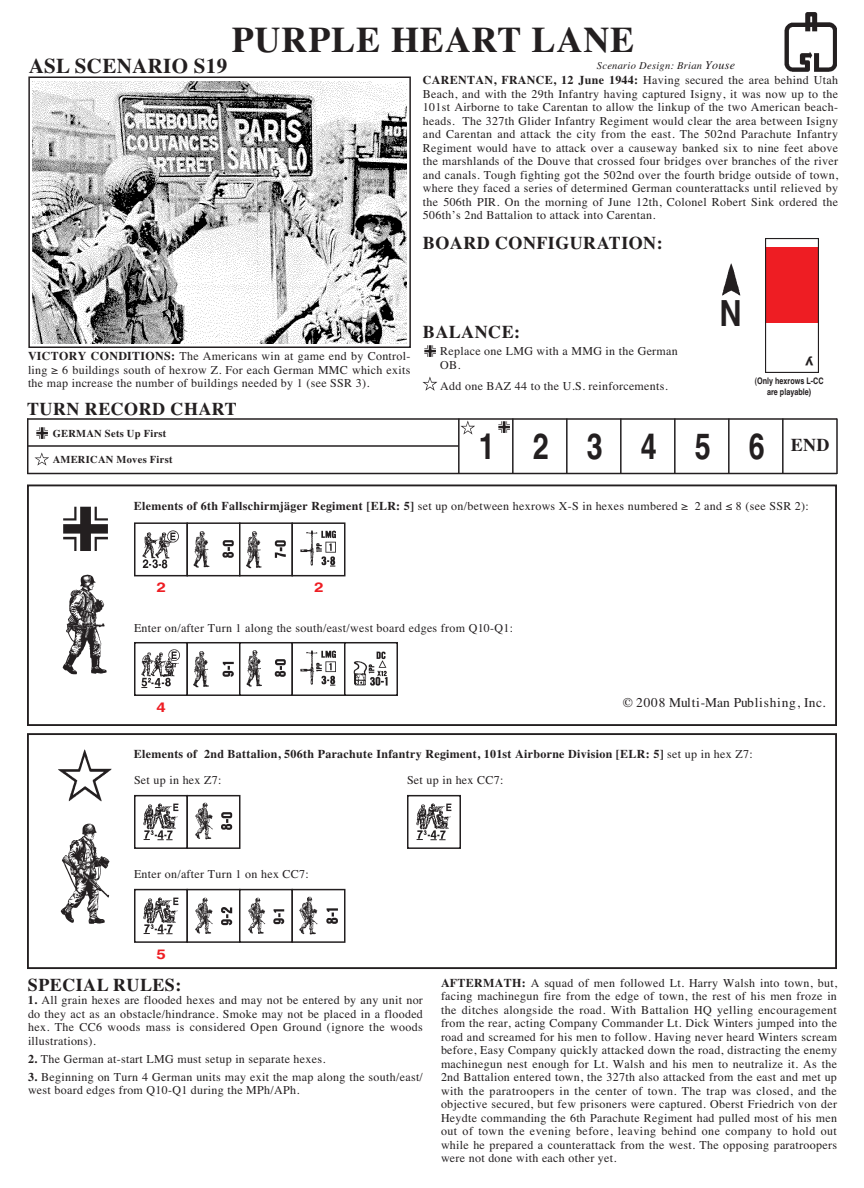
<style>
.page{position:relative;width:864px;height:1188px;background:#fff}
.page>*{position:absolute;margin:0;border:0;box-sizing:border-box;transform-origin:0 0}
.t1{font:700 36px "Times";letter-spacing:.025em;color:#231f20}
.t2{font:700 36px "Helvetica";letter-spacing:1.32em;color:#231f20;scale:.8 1}
.t3{font:700 36px "Helvetica";letter-spacing:1.32em;color:#231f20;scale:.85 1}
.t4{font:700 21px "Times";letter-spacing:.015em;color:#231f20}
.t5{font:700 18px "Times";letter-spacing:.025em;color:#231f20}
.t6{font:13.5px "Times";letter-spacing:.055em;color:#231f20}
.t7{font:700 13.5px "Helvetica";color:#ee1d23;scale:1.25 1}
.t8{font:12px/13.5px "Times";letter-spacing:.025em;color:#231f20;text-align:justify}
.t9{font:700 12px "Times";letter-spacing:.025em;color:#231f20}
.t10{font:700 12px "Helvetica";color:#231f20;scale:1.25 1}
.t11{font:700 10.5px "Times";letter-spacing:.025em;color:#231f20}
.t12{font:italic 10.5px "Times";letter-spacing:.025em;color:#231f20}
.t13{font:700 9px/10.5px "Helvetica";color:#231f20;text-align:center;scale:.8 1}
.s1{font-weight:700}
.s2{font-size:12px}
.s3{font-weight:400}
</style>
<div class="page">
<div style="left:766px;top:248px;width:52px;height:75px;background:#ee1d23"></div>
<hr style="left:27px;top:418px;width:810px;height:2px;background:#231f20">
<hr style="left:28px;top:445px;width:431px;height:2px;background:#231f20">
<hr style="left:27px;top:473px;width:810px;height:1px;background:#231f20">
<hr style="left:27px;top:418px;width:1px;height:56px;background:#231f20">
<hr style="left:836px;top:418px;width:2px;height:56px;background:#231f20">
<hr style="left:782px;top:418px;width:2px;height:56px;background:#231f20">
<hr style="left:728px;top:418px;width:2px;height:56px;background:#231f20">
<hr style="left:674px;top:418px;width:2px;height:56px;background:#231f20">
<hr style="left:620px;top:418px;width:2px;height:56px;background:#231f20">
<hr style="left:566px;top:418px;width:2px;height:56px;background:#231f20">
<hr style="left:512px;top:418px;width:2px;height:56px;background:#231f20">
<hr style="left:458px;top:418px;width:2px;height:56px;background:#231f20">
<div style="left:27px;top:484px;width:810px;height:242px;border:2px solid #231f20"></div>
<img style="left:784px;top:12px;width:53px;height:60px">
<div style="left:765px;top:238px;width:54px;height:135px;border:1px solid #231f20"></div>
<img style="left:722px;top:263px;width:19px;height:33px">
<img style="left:63px;top:506px;width:45px;height:45px">
<img style="left:424px;top:345px;width:12px;height:12px">
<img style="left:423px;top:377px;width:14px;height:14px">
<svg style="left:461px;top:421px;width:13px;height:13px"></svg>
<svg style="left:498px;top:421px;width:12px;height:12px"></svg>
<svg style="left:36px;top:427px;width:12px;height:12px"></svg>
<img style="left:35px;top:452px;width:13px;height:14px">
<div style="left:29px;top:77px;width:381px;height:270px;background:linear-gradient(to right,#fff,#fff)"></div>
<div style="left:28px;top:76px;width:383px;height:272px;border:2px solid #231f20"></div>
<img style="left:33px;top:81px;width:373px;height:263px">
<img style="left:62px;top:575px;width:45px;height:100px">
<div style="left:27px;top:733px;width:810px;height:236px;border:2px solid #231f20"></div>
<img style="left:58px;top:749px;width:54px;height:53px">
<img style="left:60px;top:824px;width:50px;height:100px">
<img style="left:142px;top:530px;width:37px;height:38px">
<div style="left:134px;top:522px;width:54px;height:54px;border:2px solid #231f20"></div>
<img style="left:193px;top:531px;width:41px;height:37px">
<div style="left:186px;top:522px;width:54px;height:54px;border:2px solid #231f20"></div>
<img style="left:246px;top:531px;width:40px;height:37px">
<div style="left:239px;top:522px;width:54px;height:54px;border:2px solid #231f20"></div>
<img style="left:301px;top:530px;width:35px;height:37px">
<div style="left:291px;top:522px;width:54px;height:54px;border:2px solid #231f20"></div>
<img style="left:141px;top:649px;width:39px;height:39px">
<div style="left:134px;top:642px;width:54px;height:54px;border:2px solid #231f20"></div>
<img style="left:193px;top:651px;width:41px;height:37px">
<div style="left:186px;top:642px;width:54px;height:54px;border:2px solid #231f20"></div>
<img style="left:246px;top:650px;width:40px;height:37px">
<div style="left:239px;top:642px;width:54px;height:54px;border:2px solid #231f20"></div>
<img style="left:301px;top:650px;width:35px;height:36px">
<div style="left:291px;top:642px;width:54px;height:54px;border:2px solid #231f20"></div>
<img style="left:354px;top:651px;width:34px;height:35px">
<div style="left:344px;top:642px;width:54px;height:54px;border:2px solid #231f20"></div>
<img style="left:143px;top:803px;width:36px;height:38px">
<div style="left:134px;top:795px;width:54px;height:54px;border:2px solid #231f20"></div>
<img style="left:195px;top:803px;width:38px;height:37px">
<div style="left:186px;top:795px;width:54px;height:54px;border:2px solid #231f20"></div>
<img style="left:143px;top:897px;width:36px;height:37px">
<div style="left:134px;top:889px;width:54px;height:54px;border:2px solid #231f20"></div>
<img style="left:195px;top:897px;width:37px;height:37px">
<div style="left:186px;top:889px;width:54px;height:54px;border:2px solid #231f20"></div>
<img style="left:248px;top:897px;width:37px;height:37px">
<div style="left:239px;top:889px;width:54px;height:54px;border:2px solid #231f20"></div>
<img style="left:299px;top:896px;width:39px;height:39px">
<div style="left:291px;top:889px;width:54px;height:54px;border:2px solid #231f20"></div>
<img style="left:416px;top:803px;width:36px;height:38px">
<div style="left:407px;top:795px;width:54px;height:54px;border:2px solid #231f20"></div>
<h1 class="t1" style="left:232px;top:18px;width:404px">PURPLE HEART LANE</h1>
<p class="t8" style="left:423px;top:73px;width:417px"><span class="s1">CARENTAN, FRANCE, 12 June 1944:</span> Having secured the area behind Utah Beach, and with the 29th Infantry having captured Isigny, it was now up to the 101st Airborne to take Carentan to allow the linkup of the two American beach&shy;heads. The 327th Glider Infantry Regiment would clear the area between Isigny and Carentan and attack the city from the east. The 502nd Parachute Infantry Regiment would have to attack over a causeway banked six to nine feet above the marshlands of the Douve that crossed four bridges over branches of the river and canals. Tough fighting got the 502nd over the fourth bridge outside of town, where they faced a series of determined German counterattacks until relieved by the 506th PIR. On the morning of June 12th, Colonel Robert Sink ordered the 506th’s 2nd Battalion to attack into Carentan.</p>
<h3 class="t5" style="left:423px;top:232px;width:241px">BOARD CONFIGURATION:</h3>
<h2 class="t4" style="left:29px;top:53px;width:200px">ASL SCENARIO S19</h2>
<p class="t12" style="left:597px;top:59px;width:140px">Scenario Design: Brian <span class="s2">Youse</span></p>
<h3 class="t5" style="left:423px;top:321px;width:99px">BALANCE:</h3>
<p class="t8" style="left:28px;top:349px;width:384px"><span class="s1">VICTORY CONDITIONS:</span> The Americans win at game end by Control&shy;ling ≥ 6 buildings south of hexrow Z. For each German MMC which exits the map increase the number of buildings needed by 1 (see SSR 3).</p>
<p class="t8" style="left:440px;top:344px;width:239px">Replace one LMG with a MMG in the German<br>OB.</p>
<p class="t8" style="left:440px;top:379px;width:229px">Add one BAZ 44 to the U.S. reinforcements.</p>
<h1 class="t3" style="left:720px;top:293px;width:27px">N</h1>
<p class="t10" style="left:813px;top:370px;width:8px;rotate:-180deg">y</p>
<p class="t13" style="left:755px;top:376px;width:87px">(Only hexrows L-CC are playable)</p>
<h3 class="t5" style="left:27px;top:398px;width:211px">TURN RECORD CHART</h3>
<p class="t11" style="left:53px;top:427px;width:115px">GERMAN Sets Up First</p>
<p class="t11" style="left:53px;top:453px;width:121px">AMERICAN Moves First</p>
<h1 class="t2" style="left:479px;top:425px;width:440px">123456 <sup>END</sup></h1>
<p class="t8" style="left:134px;top:499px;width:677px"><span class="s1">Elements of 6th Fallschirmjäger Regiment [ELR: 5]</span> set up on/between hexrows X-S in hexes numbered ≥ 2 and ≤ 8 (see SSR 2):</p>
<p class="t7" style="left:157px;top:580px;width:9px">2</p>
<p class="t7" style="left:314px;top:580px;width:9px">2</p>
<p class="t8" style="left:134px;top:621px;width:381px">Enter on/after Turn 1 along the south/east/west board edges from Q10-Q1:</p>
<p class="t7" style="left:157px;top:699px;width:9px">4</p>
<p class="t6" style="left:623px;top:694px;width:204px">© 2008 Multi-Man Publishing, Inc.</p>
<p class="t9" style="left:134px;top:747px;width:620px">Elements of 2nd Battalion, 506th Parachute Infantry Regiment, 101st Airborne Division [ELR: 5] <span class="s3">set up in hex Z7:</span></p>
<p class="t8" style="left:134px;top:773px;width:89px">Set up in hex Z7:</p>
<p class="t8" style="left:407px;top:773px;width:98px">Set up in hex CC7:</p>
<p class="t8" style="left:134px;top:868px;width:176px">Enter on/after Turn 1 on hex CC7:</p>
<p class="t7" style="left:157px;top:946px;width:9px">5</p>
<h3 class="t5" style="left:28px;top:974px;width:155px">SPECIAL RULES:</h3>
<p class="t8" style="left:28px;top:993px;width:396px"><span class="s1">1.</span> All grain hexes are flooded hexes and may not be entered by any unit nor do they act as an obstacle/hindrance. Smoke may not be placed in a flooded hex. The CC6 woods mass is considered Open Ground (ignore the woods illustrations).</p>
<p class="t8" style="left:28px;top:1052px;width:299px"><span class="s1">2.</span> The German at-start LMG must setup in separate hexes.</p>
<p class="t8" style="left:28px;top:1070px;width:396px"><span class="s1">3.</span> Beginning on Turn 4 German units may exit the map along the south/east/ west board edges from Q10-Q1 during the MPh/APh.</p>
<p class="t8" style="left:441px;top:976px;width:397px"><span class="s1">AFTERMATH:</span> A squad of men followed Lt. Harry Walsh into town, but, facing machinegun fire from the edge of town, the rest of his men froze in the ditches alongside the road. With Battalion HQ yelling encouragement from the rear, acting Company Commander Lt. Dick Winters jumped into the road and screamed for his men to follow. Having never heard Winters scream before, Easy Company quickly attacked down the road, distracting the enemy machinegun nest enough for Lt. Walsh and his men to neutralize it. As the 2nd Battalion entered town, the 327th also attacked from the east and met up with the paratroopers in the center of town. The trap was closed, and the objective secured, but few prisoners were captured. Oberst Friedrich von der Heydte commanding the 6th Parachute Regiment had pulled most of his men out of town the evening before, leaving behind one company to hold out while he prepared a counterattack from the west. The opposing paratroopers were not done with each other yet.</p>
</div>
